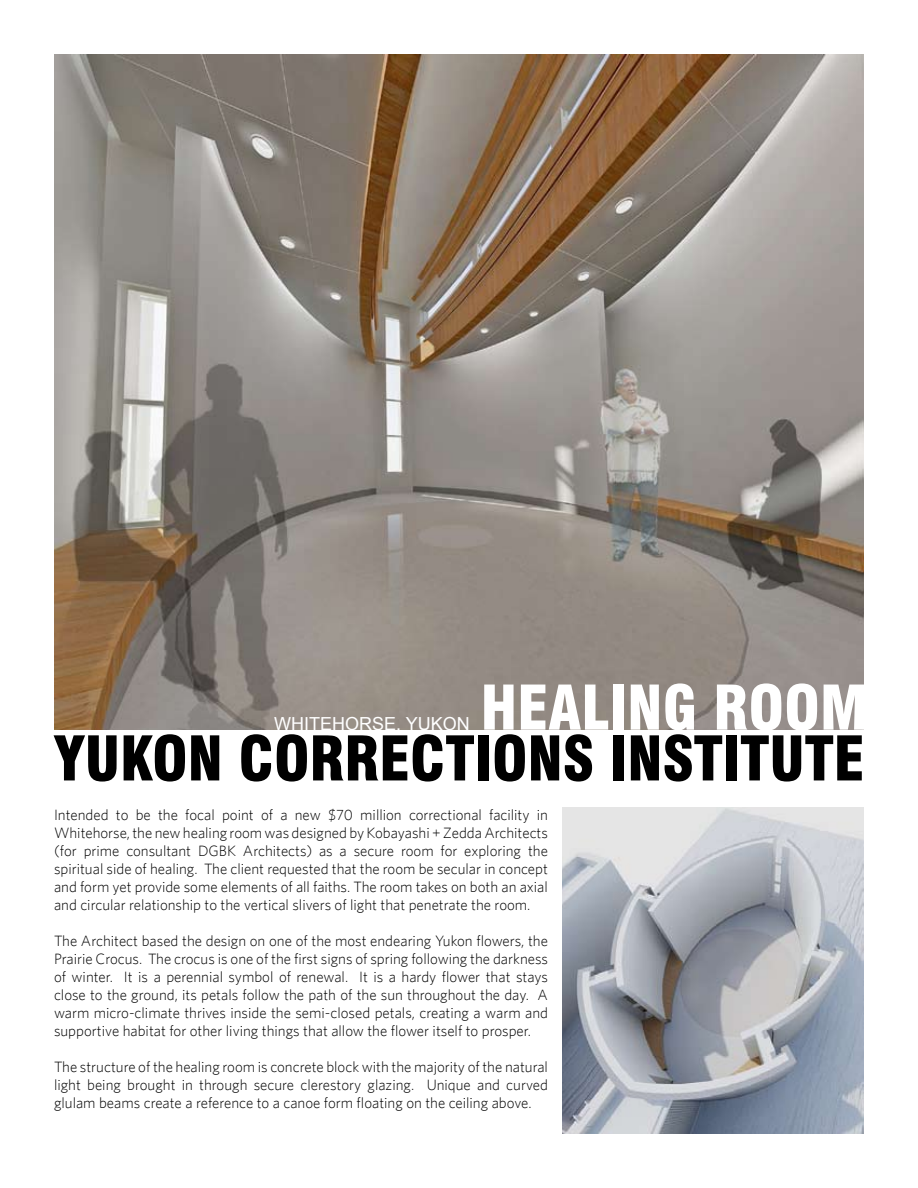
<style>
.page{position:relative;width:918px;height:1188px;background:#fff}
.page>*{position:absolute;margin:0;border:0;box-sizing:border-box;transform-origin:0 0}
.t1{font:900 condensed 60px "Swiss 721 BT";letter-spacing:-.005em;color:#000}
.t2{font:900 condensed 60px "Swiss 721 BT";color:#fff}
.t3{font:18px "Arial";color:#fff}
.t4{font:300 15px/18px "Whitney";color:#000;text-align:justify}
</style>
<div class="page">
<img style="left:54px;top:54px;width:810px;height:676px">
<img style="left:563px;top:807px;width:301px;height:327px">
<p class="t3" style="left:274px;top:711px;width:197px">WHITEHORSE, YUKON</p>
<h1 class="t2" style="left:481px;top:672px;width:389px">HEALING ROOM</h1>
<h1 class="t1" style="left:54px;top:723px;width:812px">YUKON CORRECTIONS INSTITUTE</h1>
<p class="t4" style="left:54px;top:806px;width:496px">Intended to be the focal point of a new $70 million correctional facility in Whitehorse, the new healing room was designed by Kobayashi + Zedda Architects (for prime consultant DGBK Architects) as a secure room for exploring the spiritual side of healing. The client requested that the room be secular in concept and form yet provide some elements of all faiths. The room takes on both an axial and circular relationship to the vertical slivers of light that penetrate the room.</p>
<p class="t4" style="left:54px;top:932px;width:496px">The Architect based the design on one of the most endearing Yukon flowers, the Prairie Crocus. The crocus is one of the first signs of spring following the darkness of winter. It is a perennial symbol of renewal. It is a hardy flower that stays close to the ground, its petals follow the path of the sun throughout the day. A warm micro-climate thrives inside the semi-closed petals, creating a warm and supportive habitat for other living things that allow the flower itself to prosper.</p>
<p class="t4" style="left:54px;top:1058px;width:496px">The structure of the healing room is concrete block with the majority of the natural light being brought in through secure clerestory glazing. Unique and curved glulam beams create a reference to a canoe form floating on the ceiling above.</p>
</div>
